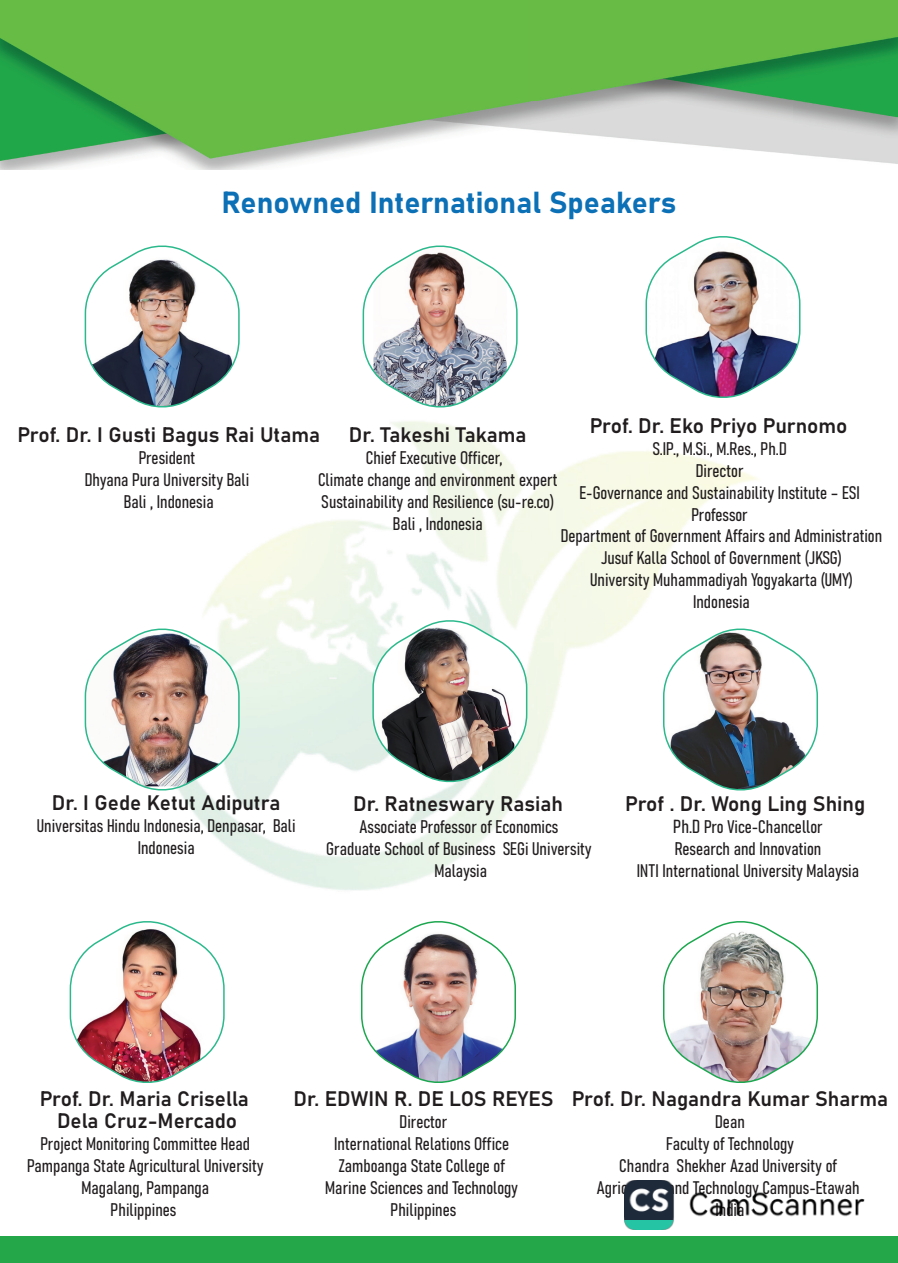
<style>
.page{position:relative;width:898px;height:1263px;background:#fff}
.page>*{position:absolute;margin:0;border:0;box-sizing:border-box;transform-origin:0 0}
.t1{font:30px "Bahnschrift";color:#0c70b6}
.t2{font:20.7px/21.9px "Bahnschrift";color:#211d1e;text-align:center}
.t3{font:18px/21.9px "Bahnschrift";color:#211d1e;text-align:center}
.s1{font-size:18.6px}
</style>
<div class="page">
<div style="left:0;top:1236px;width:898px;height:26px;background:#23a749"></div>
<svg style="left:372px;top:616px;width:156px;height:170px"></svg>
<img style="left:362px;top:245px;width:156px;height:163px">
<svg style="left:663px;top:628px;width:155px;height:163px"></svg>
<img style="left:84px;top:625px;width:156px;height:169px">
<img style="left:69px;top:921px;width:156px;height:162px">
<svg style="left:361px;top:921px;width:155px;height:162px"></svg>
<img style="left:663px;top:921px;width:155px;height:162px">
<img style="left:645px;top:236px;width:156px;height:162px">
<img style="left:0;top:0;width:898px;height:169px">
<svg style="left:84px;top:245px;width:156px;height:163px"></svg>
<img style="left:624px;top:1180px;width:241px;height:49px">
<h1 class="t1" style="left:222px;top:180px;width:456px">Renowned International Speakers</h1>
<p class="t2" style="left:590px;top:413px;width:259px">Prof. Dr. Eko Priyo Purnomo</p>
<p class="t3" style="left:561px;top:436px;width:323px">S.IP., M.Si., M.Res., Ph.D<br>Director<br>E-Governance and Sustainability Institute – ESI<br>Professor<br>Department of Government Affairs and Administration<br>Jusuf Kalla School of Government (JKSG)<br>University Muhammadiyah Yogyakarta (UMY)<br>Indonesia</p>
<p class="t2" style="left:18px;top:422px;width:304px">Prof. Dr. I Gusti Bagus Rai Utama</p>
<p class="t3" style="left:85px;top:445px;width:166px">President<br>Dhyana Pura University Bali<br>Bali , Indonesia</p>
<p class="t2" style="left:349px;top:422px;width:179px">Dr. Takeshi Takama</p>
<p class="t3" style="left:318px;top:445px;width:241px">Chief Executive Officer,<br>Climate change and environment expert<br>Sustainability and Resilience (su-re.co)<br>Bali , Indonesia</p>
<p class="t2" style="left:52px;top:790px;width:230px">Dr. I Gede Ketut Adiputra</p>
<p class="t3" style="left:37px;top:813px;width:260px">Universitas Hindu Indonesia, Denpasar, Bali<br>Indonesia</p>
<p class="t2" style="left:353px;top:791px;width:211px">Dr. Ratneswary Rasiah</p>
<p class="t3" style="left:326px;top:814px;width:267px">Associate Professor of Economics<br>Graduate School of Business SEGi University<br>Malaysia</p>
<p class="t2" style="left:625px;top:791px;width:241px">Prof . Dr. Wong Ling Shing</p>
<p class="t3" style="left:637px;top:814px;width:224px"><span class="s1">Ph.D</span> Pro Vice-Chancellor<br>Research and Innovation<br>INTI International University Malaysia</p>
<p class="t2" style="left:40px;top:1086px;width:211px">Prof. Dr. Maria Crisella<br>Dela Cruz-Mercado</p>
<p class="t3" style="left:27px;top:1131px;width:238px">Project Monitoring Committee Head<br>Pampanga State Agricultural University<br>Magalang, Pampanga<br>Philippines</p>
<p class="t2" style="left:293px;top:1086px;width:262px">Dr. EDWIN R. DE LOS REYES</p>
<p class="t3" style="left:325px;top:1109px;width:194px">Director<br>International Relations Office<br>Zamboanga State College of<br>Marine Sciences and Technology<br>Philippines</p>
<p class="t2" style="left:572px;top:1086px;width:318px">Prof. Dr. Nagandra Kumar Sharma</p>
<p class="t3" style="left:597px;top:1109px;width:264px">Dean<br>Faculty of Technology<br>Chandra Shekher Azad University of<br>Agriculture and Technology Campus-Etawah<br>India</p>
</div>
